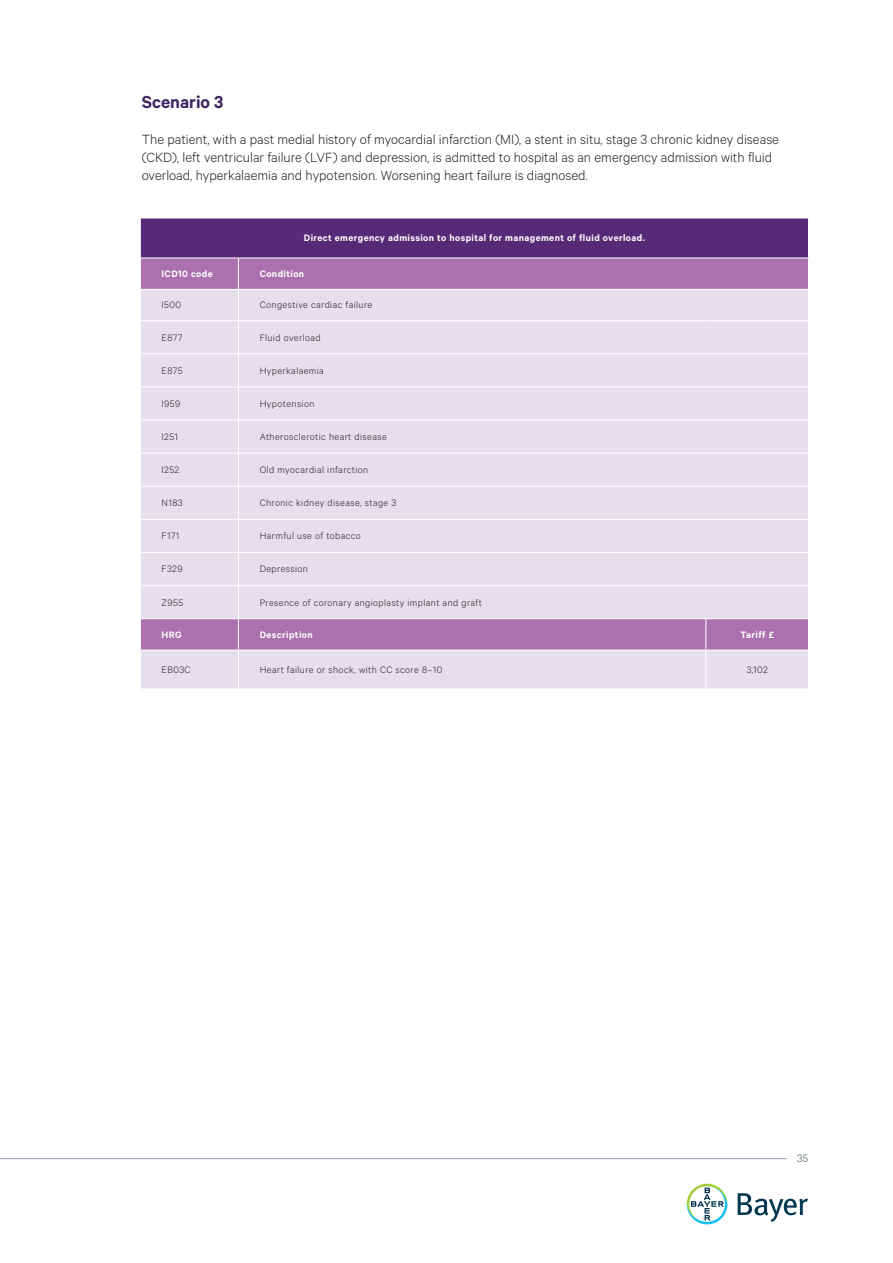
<style>
.page{position:relative;width:893px;height:1263px;background:#fff}
.page>*{position:absolute;margin:0;border:0;box-sizing:border-box;transform-origin:0 0}
.WHC-Heading-Two-inte{font:600 19.5px "Calibre";color:#3e2462}
.WHC-Paragraph-normal{font:300 15px/18px "Calibre";color:#231f20}
.Page_number{font:300 12px "Calibre";color:#425355}
.Table-normal-cell-co{font:300 10.5px "Calibre";letter-spacing:.04em;color:#231f20}
.Table-normal-cell-co-2{font:600 10.5px "Calibre";letter-spacing:.04em;color:#fff}
</style>
<div class="page">
<hr style="left:0;top:1158px;width:787px;height:1px;background:#572a78">
<div style="left:140px;top:218px;width:668px;height:40px;background:#572a78"></div>
<div style="left:141px;top:259px;width:667px;height:30px;background:#ab70ae"></div>
<svg style="left:141px;top:290px;width:667px;height:398px;background:#dfd6e5"></svg>
<hr style="left:140px;top:320px;width:98px;height:1px;background:#fff">
<hr style="left:140px;top:353px;width:98px;height:1px;background:#fff">
<hr style="left:140px;top:387px;width:98px;height:1px;background:#fff">
<hr style="left:140px;top:420px;width:98px;height:1px;background:#fff">
<hr style="left:140px;top:453px;width:98px;height:1px;background:#fff">
<hr style="left:140px;top:486px;width:98px;height:1px;background:#fff">
<hr style="left:140px;top:519px;width:98px;height:1px;background:#fff">
<hr style="left:140px;top:552px;width:98px;height:1px;background:#fff">
<hr style="left:140px;top:585px;width:98px;height:1px;background:#fff">
<hr style="left:140px;top:618px;width:98px;height:1px;background:#fff">
<hr style="left:238px;top:619px;width:1px;height:31px;background:#fff">
<hr style="left:705px;top:619px;width:1px;height:31px;background:#fff">
<hr style="left:140px;top:650px;width:98px;height:1px;background:#fff">
<hr style="left:238px;top:650px;width:468px;height:1px;background:#fff">
<hr style="left:238px;top:650px;width:1px;height:38px;background:#fff">
<hr style="left:706px;top:650px;width:103px;height:1px;background:#fff">
<hr style="left:705px;top:650px;width:1px;height:38px;background:#fff">
<hr style="left:140px;top:218px;width:98px;height:1px;background:#fff">
<hr style="left:140px;top:218px;width:1px;height:40px;background:#fff">
<hr style="left:238px;top:218px;width:468px;height:1px;background:#fff">
<hr style="left:706px;top:218px;width:103px;height:1px;background:#fff">
<hr style="left:238px;top:258px;width:1px;height:31px;background:#fff">
<hr style="left:238px;top:290px;width:1px;height:30px;background:#fff">
<hr style="left:238px;top:387px;width:468px;height:1px;background:#fff">
<hr style="left:238px;top:387px;width:1px;height:33px;background:#fff">
<hr style="left:706px;top:387px;width:103px;height:1px;background:#fff">
<hr style="left:238px;top:320px;width:468px;height:1px;background:#fff">
<hr style="left:238px;top:321px;width:1px;height:32px;background:#fff">
<hr style="left:706px;top:320px;width:103px;height:1px;background:#fff">
<hr style="left:238px;top:353px;width:468px;height:1px;background:#fff">
<hr style="left:238px;top:354px;width:1px;height:33px;background:#fff">
<hr style="left:706px;top:353px;width:103px;height:1px;background:#fff">
<hr style="left:238px;top:420px;width:468px;height:1px;background:#fff">
<hr style="left:238px;top:420px;width:1px;height:33px;background:#fff">
<hr style="left:706px;top:420px;width:103px;height:1px;background:#fff">
<hr style="left:238px;top:453px;width:468px;height:1px;background:#fff">
<hr style="left:238px;top:453px;width:1px;height:33px;background:#fff">
<hr style="left:706px;top:453px;width:103px;height:1px;background:#fff">
<hr style="left:238px;top:486px;width:468px;height:1px;background:#fff">
<hr style="left:238px;top:487px;width:1px;height:32px;background:#fff">
<hr style="left:706px;top:486px;width:103px;height:1px;background:#fff">
<hr style="left:238px;top:519px;width:468px;height:1px;background:#fff">
<hr style="left:238px;top:520px;width:1px;height:32px;background:#fff">
<hr style="left:706px;top:519px;width:103px;height:1px;background:#fff">
<hr style="left:238px;top:552px;width:468px;height:1px;background:#fff">
<hr style="left:238px;top:553px;width:1px;height:32px;background:#fff">
<hr style="left:706px;top:552px;width:103px;height:1px;background:#fff">
<hr style="left:238px;top:585px;width:468px;height:1px;background:#fff">
<hr style="left:238px;top:586px;width:1px;height:32px;background:#fff">
<hr style="left:706px;top:585px;width:103px;height:1px;background:#fff">
<hr style="left:238px;top:618px;width:468px;height:1px;background:#fff">
<hr style="left:706px;top:618px;width:103px;height:1px;background:#fff">
<svg style="left:687px;top:1184px;width:40px;height:40px"></svg>
<svg style="left:738px;top:1193px;width:70px;height:29px"></svg>
<p class="WHC-Heading-Two-inte" style="left:142px;top:90px;width:83px">Scenario 3</p>
<p class="WHC-Paragraph-normal" style="left:142px;top:130px;width:639px">The patient, with a past medial history of myocardial infarction (MI), a stent in situ, stage 3 chronic kidney disease (CKD), left ventricular failure (LVF) and depression, is admitted to hospital as an emergency admission with fluid overload, hyperkalaemia and hypotension. Worsening heart failure is diagnosed.</p>
<p class="Table-normal-cell-co-2" style="left:304px;top:232px;width:343px">Direct emergency admission to hospital for management of fluid overload.</p>
<p class="Table-normal-cell-co-2" style="left:162px;top:268px;width:53px">ICD10 code</p>
<p class="Table-normal-cell-co-2" style="left:260px;top:268px;width:46px">Condition</p>
<p class="Table-normal-cell-co" style="left:162px;top:299px;width:21px">I500</p>
<p class="Table-normal-cell-co" style="left:260px;top:299px;width:114px">Congestive cardiac failure</p>
<p class="Table-normal-cell-co" style="left:162px;top:331px;width:22px">E877</p>
<p class="Table-normal-cell-co" style="left:260px;top:331px;width:63px">Fluid overload</p>
<p class="Table-normal-cell-co" style="left:162px;top:364px;width:22px">E875</p>
<p class="Table-normal-cell-co" style="left:260px;top:364px;width:66px">Hyperkalaemia</p>
<p class="Table-normal-cell-co" style="left:162px;top:397px;width:20px">I959</p>
<p class="Table-normal-cell-co" style="left:260px;top:397px;width:56px">Hypotension</p>
<p class="Table-normal-cell-co" style="left:162px;top:431px;width:18px">I251</p>
<p class="Table-normal-cell-co" style="left:260px;top:431px;width:129px">Atherosclerotic heart disease</p>
<p class="Table-normal-cell-co" style="left:162px;top:464px;width:19px">I252</p>
<p class="Table-normal-cell-co" style="left:260px;top:464px;width:110px">Old myocardial infarction</p>
<p class="Table-normal-cell-co" style="left:162px;top:497px;width:23px">N183</p>
<p class="Table-normal-cell-co" style="left:260px;top:497px;width:138px">Chronic kidney disease, stage 3</p>
<p class="Table-normal-cell-co" style="left:162px;top:530px;width:19px">F171</p>
<p class="Table-normal-cell-co" style="left:260px;top:530px;width:103px">Harmful use of tobacco</p>
<p class="Table-normal-cell-co" style="left:162px;top:563px;width:22px">F329</p>
<p class="Table-normal-cell-co" style="left:260px;top:563px;width:50px">Depression</p>
<p class="Table-normal-cell-co" style="left:162px;top:596px;width:23px">Z955</p>
<p class="Table-normal-cell-co" style="left:260px;top:596px;width:224px">Presence of coronary angioplasty implant and graft</p>
<p class="Table-normal-cell-co-2" style="left:162px;top:628px;width:22px">HRG</p>
<p class="Table-normal-cell-co-2" style="left:260px;top:628px;width:55px">Description</p>
<p class="Table-normal-cell-co-2" style="left:740px;top:628px;width:35px">Tariff £</p>
<p class="Table-normal-cell-co" style="left:162px;top:663px;width:31px">EB03C</p>
<p class="Table-normal-cell-co" style="left:260px;top:663px;width:184px">Heart failure or shock, with CC score 8–10</p>
<p class="Table-normal-cell-co" style="left:747px;top:663px;width:23px">3,102</p>
<p class="Page_number" style="left:797px;top:1151px;width:13px">35</p>
</div>
